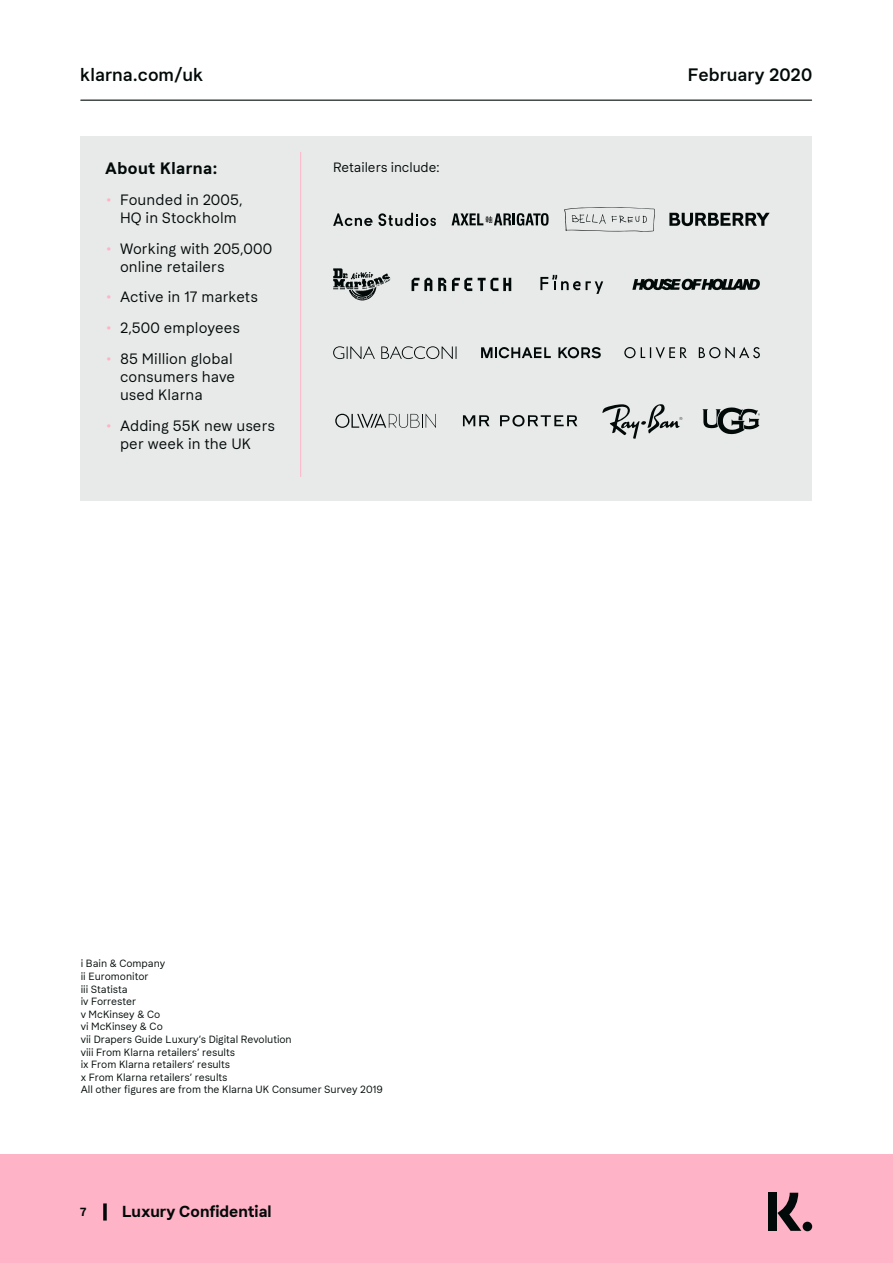
<style>
.page{position:relative;width:893px;height:1263px;background:#fff}
.page>*{position:absolute;margin:0;border:0;box-sizing:border-box;transform-origin:0 0}
.t1{font:500 18px "Klarna Text";color:#020a09}
.Body_Copy{font:700 16.5px "Klarna Text";letter-spacing:.03em;color:#020a09}
.t2{font:700 15.9px "Klarna Text";color:#020a09}
.Body_Copy-2{font:15px/18px "Klarna Text";letter-spacing:.005em;color:#020a09}
.KLARNA_BODY_COPY{font:13.5px "Klarna Text";letter-spacing:-.005em;color:#020a09}
.t3{font:700 11.85px "Klarna Text";color:#020a09}
.KLARNA_BODY_COPY-2{font:10.5px "Klarna Text";letter-spacing:-.005em;color:#020a09}
.s1{color:#ffb3c7}
</style>
<div class="page">
<hr style="left:81px;top:100px;width:731px;height:1px;background:#020a09">
<div style="left:0;top:1154px;width:893px;height:109px;background:#ffb3c7"></div>
<svg style="left:103px;top:1203px;width:4px;height:17px"></svg>
<svg style="left:777px;top:1193px;width:24px;height:38px"></svg>
<div style="left:768px;top:1193px;width:8px;height:38px;background:#020a09"></div>
<div style="left:803px;top:1222px;width:9px;height:9px;background:#020a09;border-radius:50%"></div>
<div style="left:81px;top:136px;width:731px;height:364px;background:#e8e9e9"></div>
<hr style="left:300px;top:152px;width:1px;height:325px;background:#ffb3c7">
<svg style="left:412px;top:278px;width:20px;height:13px"></svg>
<svg style="left:438px;top:278px;width:8px;height:13px"></svg>
<svg style="left:452px;top:278px;width:20px;height:13px"></svg>
<svg style="left:478px;top:278px;width:33px;height:13px"></svg>
<svg style="left:333px;top:213px;width:103px;height:14px"></svg>
<svg style="left:564px;top:207px;width:91px;height:25px"></svg>
<svg style="left:463px;top:415px;width:26px;height:11px"></svg>
<svg style="left:500px;top:415px;width:77px;height:12px"></svg>
<svg style="left:703px;top:407px;width:57px;height:27px"></svg>
<svg style="left:558px;top:347px;width:43px;height:11px"></svg>
<svg style="left:481px;top:347px;width:70px;height:11px"></svg>
<svg style="left:632px;top:278px;width:128px;height:13px"></svg>
<svg style="left:602px;top:404px;width:80px;height:35px"></svg>
<svg style="left:452px;top:213px;width:97px;height:13px"></svg>
<svg style="left:669px;top:213px;width:101px;height:13px"></svg>
<svg style="left:333px;top:268px;width:57px;height:32px"></svg>
<svg style="left:586px;top:281px;width:17px;height:13px"></svg>
<svg style="left:540px;top:275px;width:40px;height:15px"></svg>
<svg style="left:335px;top:414px;width:101px;height:14px"></svg>
<svg style="left:333px;top:346px;width:123px;height:13px"></svg>
<svg style="left:624px;top:347px;width:136px;height:12px"></svg>
<h1 class="t1" style="left:80px;top:64px;width:125px">klarna.com/uk</h1>
<p class="Body_Copy" style="left:105px;top:159px;width:114px">About Klarna:</p>
<p class="KLARNA_BODY_COPY" style="left:333px;top:159px;width:108px">Retailers include:</p>
<p class="Body_Copy-2" style="left:120px;top:191px;width:124px;text-indent:-15px"><span class="s1">•</span> Founded in 2005,<br>HQ in Stockholm</p>
<p class="Body_Copy-2" style="left:120px;top:240px;width:154px;text-indent:-15px"><span class="s1">•</span> Working with 205,000 online retailers</p>
<p class="Body_Copy-2" style="left:105px;top:288px;width:154px"><span class="s1">•</span> Active in 17 markets</p>
<p class="Body_Copy-2" style="left:105px;top:319px;width:136px"><span class="s1">•</span> 2,500 employees</p>
<p class="Body_Copy-2" style="left:120px;top:350px;width:117px;text-indent:-15px"><span class="s1">•</span> 85 Million global consumers have used Klarna</p>
<p class="Body_Copy-2" style="left:105px;top:417px;width:171px;text-align:center"><span class="s1">•</span> Adding 55K new users per week in the UK</p>
<p class="KLARNA_BODY_COPY-2" style="left:81px;top:958px;width:86px">i Bain &amp; Company</p>
<p class="KLARNA_BODY_COPY-2" style="left:81px;top:970px;width:69px">ii Euromonitor</p>
<p class="KLARNA_BODY_COPY-2" style="left:81px;top:983px;width:48px">iii Statista</p>
<p class="KLARNA_BODY_COPY-2" style="left:81px;top:995px;width:57px">iv Forrester</p>
<p class="KLARNA_BODY_COPY-2" style="left:81px;top:1008px;width:81px">v McKinsey &amp; Co</p>
<p class="KLARNA_BODY_COPY-2" style="left:81px;top:1021px;width:84px">vi McKinsey &amp; Co</p>
<p class="KLARNA_BODY_COPY-2" style="left:81px;top:1033px;width:213px">vii Drapers Guide Luxury’s Digital Revolution</p>
<p class="KLARNA_BODY_COPY-2" style="left:81px;top:1046px;width:156px">viii From Klarna retailers’ results</p>
<p class="KLARNA_BODY_COPY-2" style="left:81px;top:1058px;width:151px">ix From Klarna retailers’ results</p>
<p class="KLARNA_BODY_COPY-2" style="left:81px;top:1071px;width:148px">x From Klarna retailers’ results</p>
<p class="KLARNA_BODY_COPY-2" style="left:81px;top:1084px;width:304px">All other figures are from the Klarna UK Consumer Survey 2019</p>
<p class="t3" style="left:80px;top:1205px;width:8px">7</p>
<h3 class="t2" style="left:122px;top:1202px;width:151px">Luxury Confidential</h3>
<h1 class="t1" style="left:688px;top:64px;width:126px">February 2020</h1>
</div>
